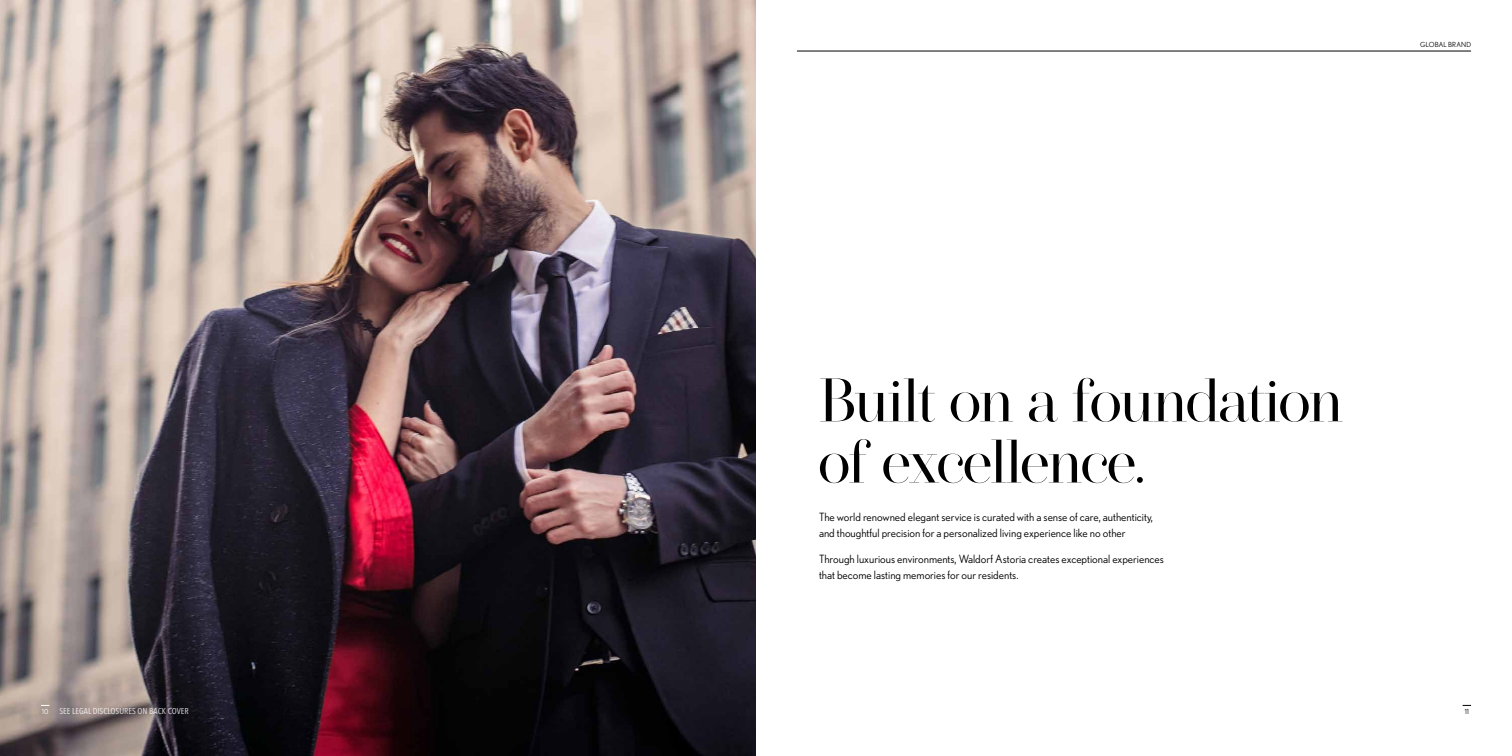
<style>
.page{position:relative;width:1512px;height:756px;background:#fff}
.page>*{position:absolute;margin:0;border:0;box-sizing:border-box;transform-origin:0 0}
.t1{font:11.38px/16.6px "Nobel";color:#000}
.t2{font:500 8.66px "Avenir Next Condensed";color:#fff}
.t3{font:7px "Nobel";letter-spacing:.01em;color:#000}
.t4{font:7px "Nobel";color:#fff}
</style>
<div class="page">
<img style="left:0;top:0;width:756px;height:756px">
<svg style="left:820px;top:439px;width:323px;height:44px"></svg>
<svg style="left:820px;top:378px;width:523px;height:44px"></svg>
<hr style="left:797px;top:51px;width:674px;height:1px;background:#000">
<p class="t1" style="left:819px;top:509px;width:336px">The world renowned elegant service is curated with a sense of care, authenticity, and thoughtful precision for a personalized living experience like no other</p>
<p class="t1" style="left:819px;top:551px;width:347px">Through luxurious environments, Waldorf Astoria creates exceptional experiences that become lasting memories for our residents.</p>
<p class="t3" style="left:1420px;top:41px;width:52px">GLOBAL BRAND</p>
<p class="t4" style="left:42px;top:708px;width:8px">10</p>
<p class="t2" style="left:60px;top:706px;width:131px">SEE LEGAL DISCLOSURES ON BACK COVER</p>
<p class="t3" style="left:1465px;top:708px;width:6px">11</p>
</div>
